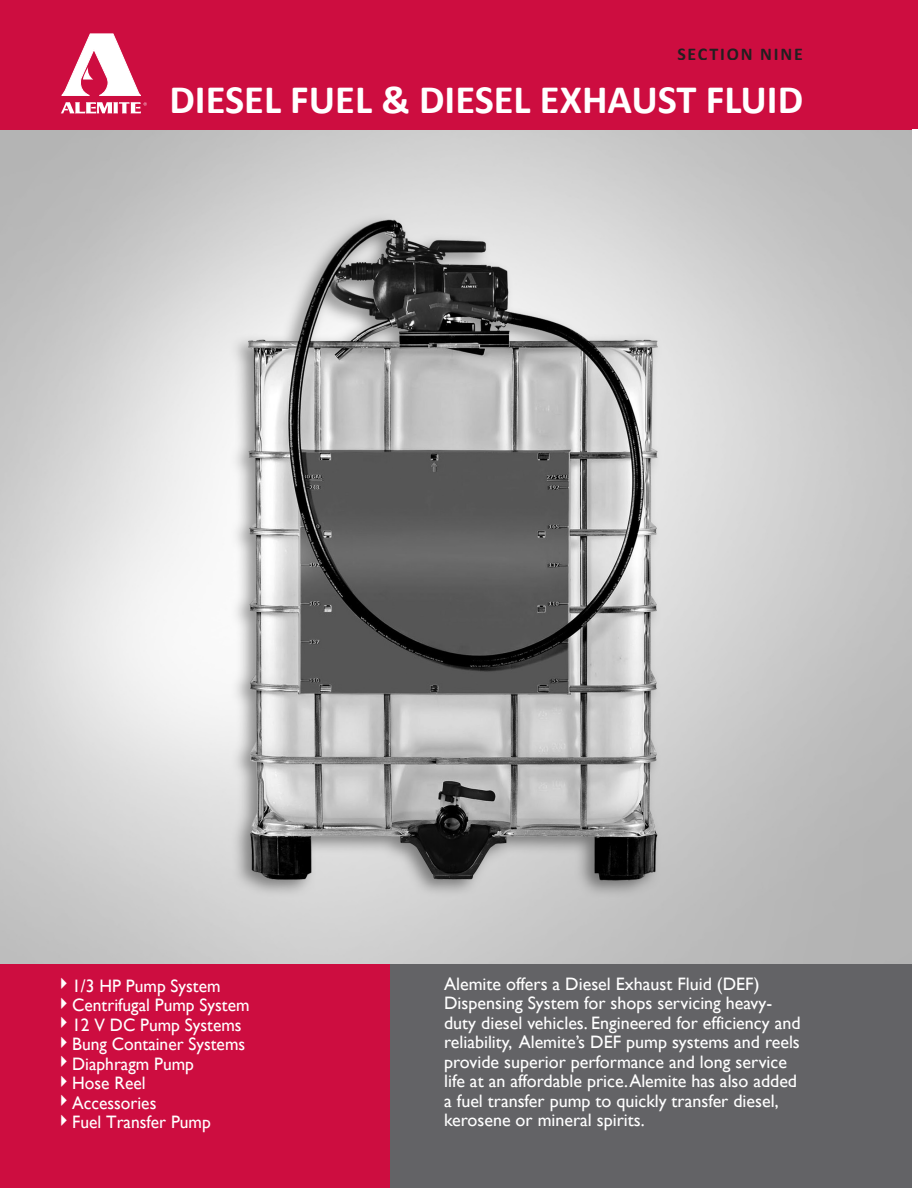
<style>
.page{position:relative;width:918px;height:1188px;background:#fff}
.page>*{position:absolute;margin:0;border:0;box-sizing:border-box;transform-origin:0 0}
.t1{font:700 40.5px "Calibri";color:#fff}
.t2{font:18px/19.5px "Gill Sans";color:#fff}
.t3{font:700 18px "Calibri";letter-spacing:.1em;color:#231f20}
</style>
<div class="page">
<img style="left:0;top:130px;width:911px;height:834px">
<div style="left:0;top:0;width:911px;height:130px;background:#cd0d40"></div>
<div style="left:370px;top:964px;width:541px;height:224px;background:#636366"></div>
<div style="left:0;top:964px;width:390px;height:224px;background:#cd0d40"></div>
<svg style="left:61px;top:34px;width:80px;height:62px"></svg>
<svg style="left:61px;top:102px;width:86px;height:11px"></svg>
<div style="left:911px;top:0;width:7px;height:128px;background:#cd0d40"></div>
<p class="t3" style="left:677px;top:43px;width:127px">SECTION NINE</p>
<p class="t1" style="left:169px;top:74px;width:635px">DIESEL FUEL &amp; DIESEL EXHAUST FLUID</p>
<p class="t2" style="left:55px;top:976px;width:167px">✔1/3 HP Pump System</p>
<p class="t2" style="left:55px;top:995px;width:196px">✔Centrifugal Pump System</p>
<p class="t2" style="left:55px;top:1015px;width:188px">✔12 V DC Pump Systems</p>
<p class="t2" style="left:55px;top:1034px;width:192px">✔Bung Container Systems</p>
<p class="t2" style="left:55px;top:1054px;width:141px">✔Diaphragm Pump</p>
<p class="t2" style="left:55px;top:1073px;width:92px">✔Hose Reel</p>
<p class="t2" style="left:55px;top:1093px;width:103px">✔Accessories</p>
<p class="t2" style="left:55px;top:1112px;width:158px">✔Fuel Transfer Pump</p>
<p class="t2" style="left:444px;top:974px;width:358px">Alemite offers a Diesel Exhaust Fluid (DEF)<br>Dispensing System for shops servicing heavy&shy;duty diesel vehicles. Engineered for efficiency and reliability, Alemite’s DEF pump systems and reels provide superior performance and long service life at an affordable price. Alemite has also added a fuel transfer pump to quickly transfer diesel, kerosene or mineral spirits.</p>
</div>
